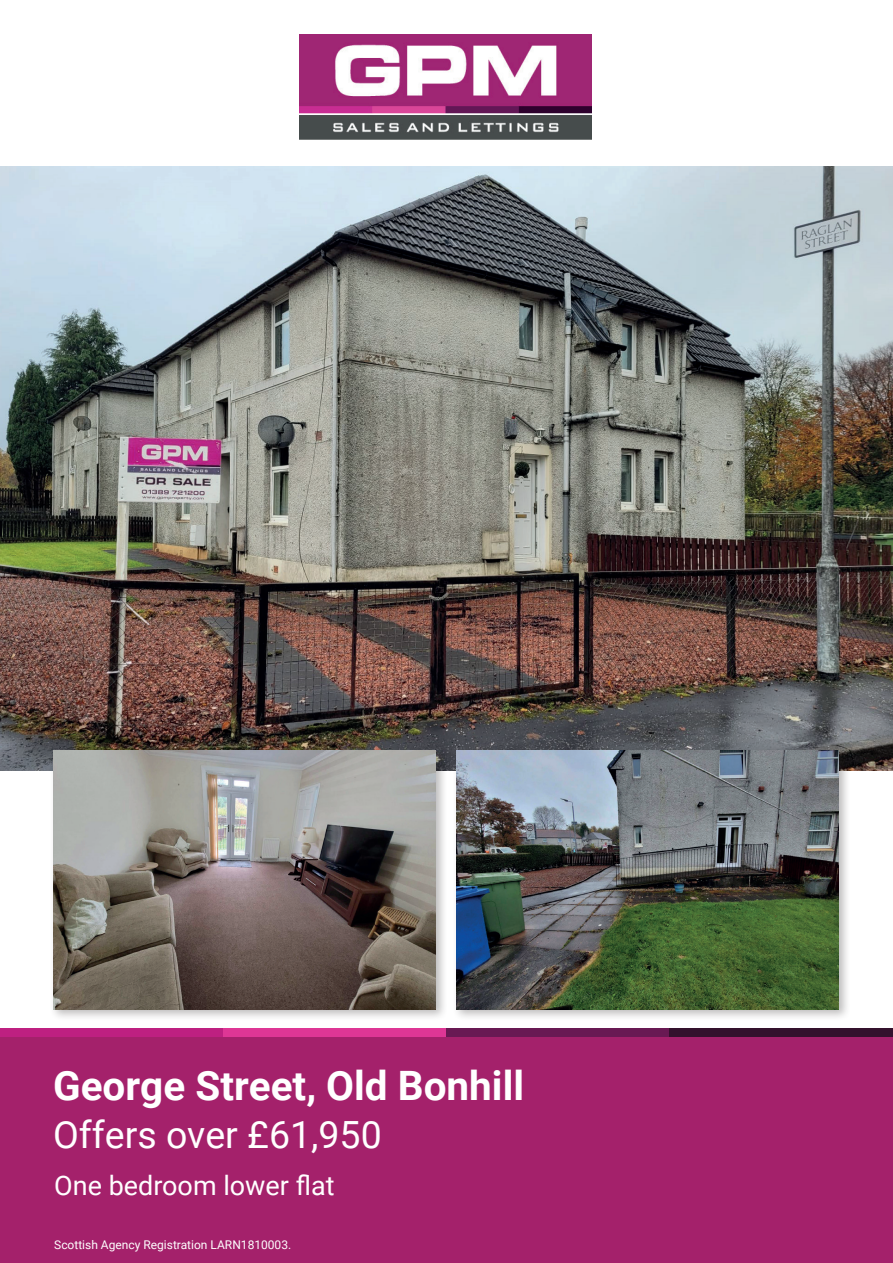
<style>
.page{position:relative;width:893px;height:1263px;background:#fff}
.page>*{position:absolute;margin:0;border:0;box-sizing:border-box;transform-origin:0 0}
.t1{font:700 40.5px "Roboto";color:#fff}
.t2{font:37.5px "Roboto";color:#fff}
.t3{font:27px "Roboto";color:#fff}
.t4{font:12px "Roboto";color:#fff}
</style>
<div class="page">
<img style="left:299px;top:34px;width:293px;height:106px">
<img style="left:0;top:167px;width:893px;height:603px">
<div style="left:49px;top:746px;width:399px;height:275px;background:#231f20;opacity:.3"></div>
<img style="left:53px;top:750px;width:383px;height:259px">
<div style="left:453px;top:746px;width:399px;height:275px;background:#231f20;opacity:.3"></div>
<img style="left:457px;top:750px;width:382px;height:259px">
<div style="left:0;top:1035px;width:893px;height:228px;background:#a4216b"></div>
<div style="left:0;top:1028px;width:223px;height:8px;background:#be2081"></div>
<div style="left:223px;top:1028px;width:224px;height:8px;background:#de3695"></div>
<div style="left:447px;top:1028px;width:223px;height:8px;background:#691953"></div>
<div style="left:670px;top:1028px;width:223px;height:8px;background:#34112d"></div>
<h1 class="t1" style="left:53px;top:1057px;width:472px">George Street, Old Bonhill</h1>
<h2 class="t2" style="left:53px;top:1108px;width:330px">Offers over £61,950</h2>
<h3 class="t3" style="left:54px;top:1166px;width:282px">One bedroom lower flat</h3>
<p class="t4" style="left:54px;top:1236px;width:239px">Scottish Agency Registration LARN1810003.</p>
</div>
